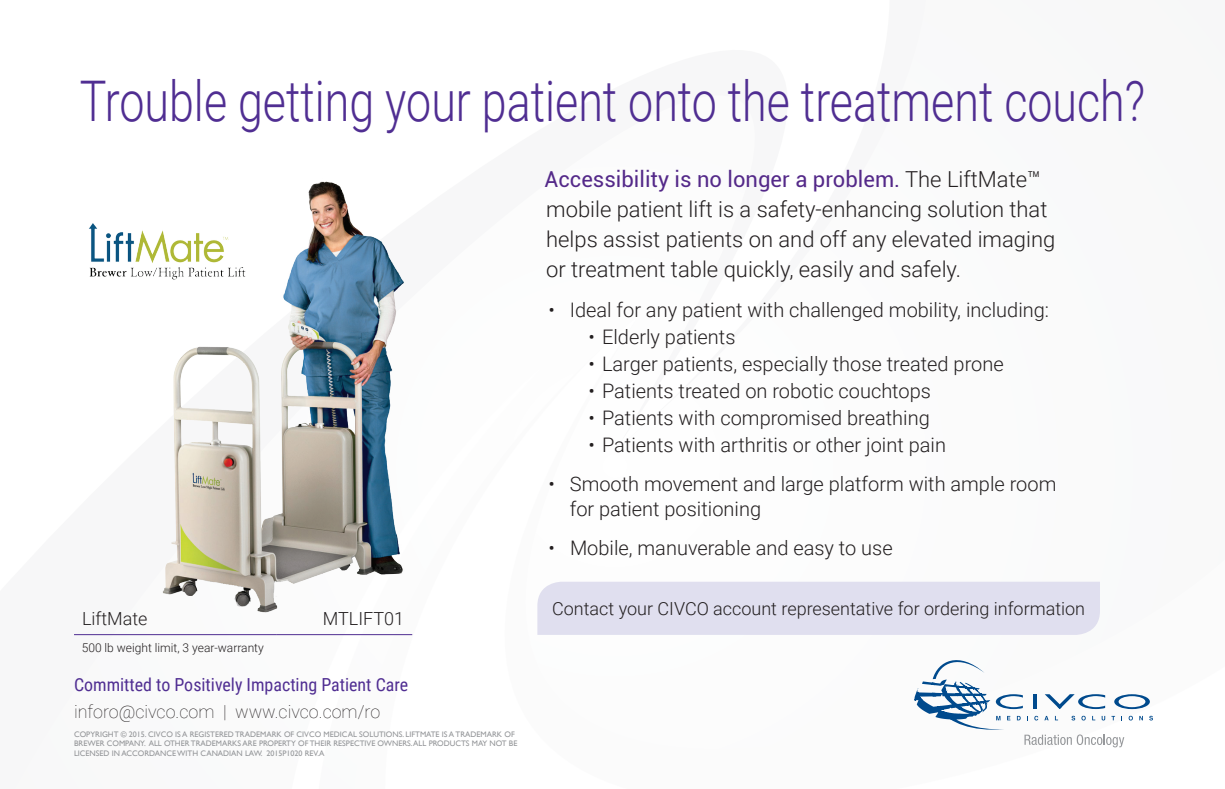
<style>
.page{position:relative;width:1225px;height:789px;background:#fff}
.page>*{position:absolute;margin:0;border:0;box-sizing:border-box;transform-origin:0 0}
.t1{font:300 56px "Roboto";color:#502e92;scale:.8 1}
.t2{font:300 22px/30px "Roboto";color:#231f20}
.t3{font:300 20px/25px "Roboto";color:#231f20}
.t4{font:300 18px "Roboto";color:#231f20}
.t5{font:18px "Roboto Condensed";color:#502e92}
.t6{font:100 18px "Roboto";color:#231f20}
.t7{font:300 12px "Roboto";color:#231f20}
.t8{font:8px/9.6px "Gill Sans";color:#939598}
.s1{font-weight:400;color:#542989}
</style>
<div class="page">
<div style="left:537px;top:581px;width:563px;height:53px;background:#e0dfef"></div>
<svg style="left:914px;top:660px;width:239px;height:86px"></svg>
<img style="left:162px;top:181px;width:242px;height:432px">
<img style="left:89px;top:218px;width:160px;height:65px">
<hr style="left:74px;top:634px;width:203px;height:1px;background:#502e92">
<hr style="left:277px;top:634px;width:135px;height:1px;background:#502e92">
<h1 class="t1" style="left:80px;top:62px;width:1333px">Trouble getting your patient onto the treatment couch?</h1>
<p class="t2" style="left:544px;top:163px;width:512px"><span class="s1">Accessibility is no longer a problem.</span> The LiftMate™ mobile patient lift is a safety-enhancing solution that helps assist patients on and off any elevated imaging or treatment table quickly, easily and safely.</p>
<p class="t3" style="left:548px;top:296px;width:502px">• Ideal for any patient with challenged mobility, including:</p>
<p class="t3" style="left:588px;top:323px;width:149px">• Elderly patients</p>
<p class="t3" style="left:588px;top:350px;width:417px">• Larger patients, especially those treated prone</p>
<p class="t3" style="left:588px;top:377px;width:344px">• Patients treated on robotic couchtops</p>
<p class="t3" style="left:588px;top:404px;width:343px">• Patients with compromised breathing</p>
<p class="t3" style="left:588px;top:431px;width:359px">• Patients with arthritis or other joint pain</p>
<p class="t3" style="left:570px;top:470px;width:488px;text-indent:-21px">• Smooth movement and large platform with ample room for patient positioning</p>
<p class="t3" style="left:548px;top:534px;width:346px">• Mobile, manuverable and easy to use</p>
<p class="t4" style="left:82px;top:605px;width:67px">LiftMate</p>
<p class="t4" style="left:323px;top:605px;width:83px">MTLIFT01</p>
<p class="t4" style="left:552px;top:595px;width:534px">Contact your CIVCO account representative for ordering information</p>
<p class="t7" style="left:82px;top:638px;width:184px">500 lb weight limit, 3 year-warranty</p>
<p class="t5" style="left:74px;top:671px;width:336px">Committed to Positively Impacting Patient Care</p>
<p class="t6" style="left:74px;top:698px;width:308px">inforo@civco.com | www.civco.com/ro</p>
<p class="t8" style="left:74px;top:729px;width:445px">COPYRIGHT © 2015. CIVCO IS A REGISTERED TRADEMARK OF CIVCO MEDICAL SOLUTIONS. LIFTMATE IS A TRADEMARK OF<br>BREWER COMPANY. ALL OTHER TRADEMARKS ARE PROPERTY OF THEIR RESPECTIVE OWNERS. ALL PRODUCTS MAY NOT BE<br>LICENSED IN ACCORDANCE WITH CANADIAN LAW. 2015P1020 REV.A</p>
</div>
